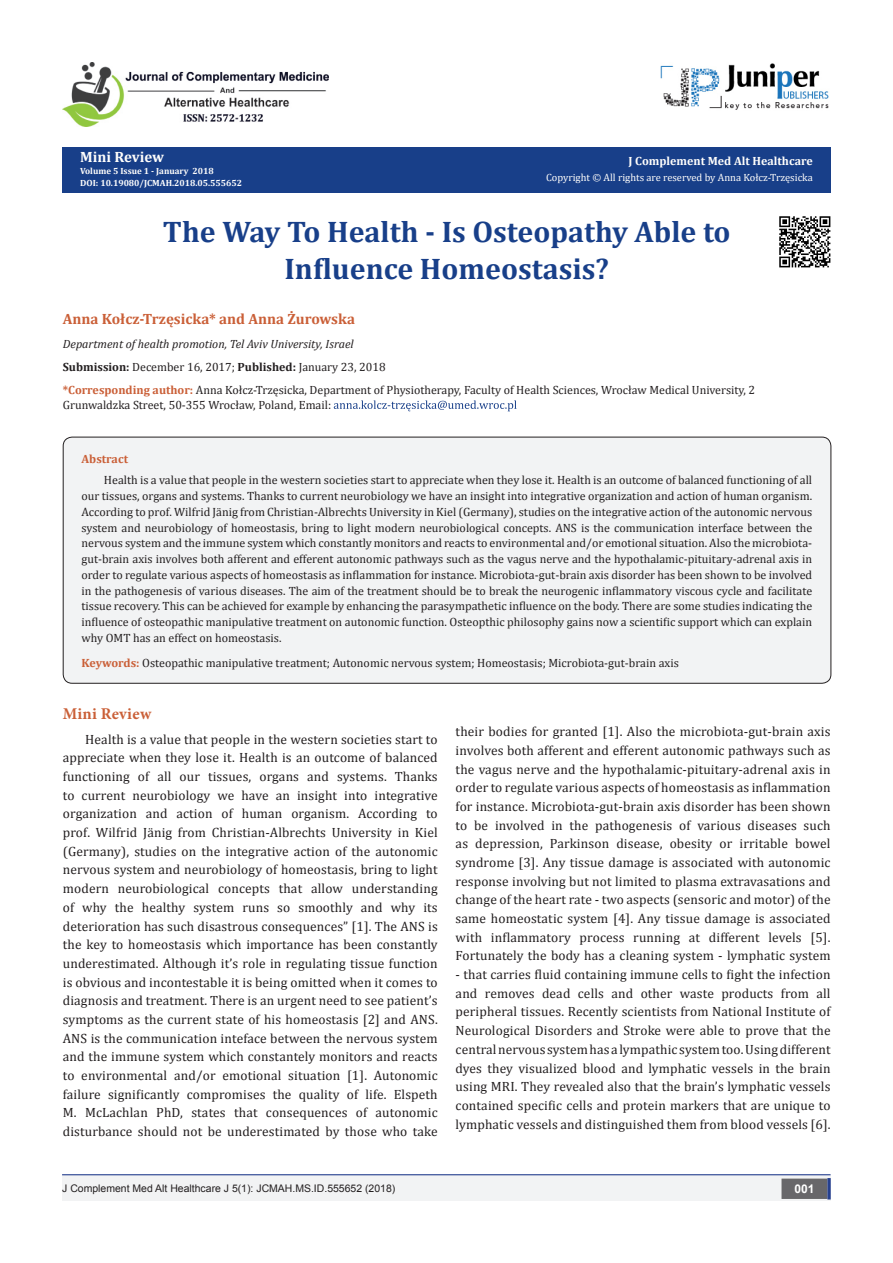
<style>
.page{position:relative;width:893px;height:1263px;background:#fff}
.page>*{position:absolute;margin:0;border:0;box-sizing:border-box;transform-origin:0 0}
.t1{font:700 29.85px "Cambria";color:#183f89}
.t2{font:700 16.5px "Minion Pro";letter-spacing:.015em;color:#ca5f37}
.t3{font:700 15px "Cambria";color:#ca5f37}
.t4{font:700 15px "Cambria";color:#fffefc}
.t5{font:13.5px/18.8px "Cambria";letter-spacing:.01em;color:#231f20;text-align:justify}
.t6{font:12px/15.8px "Cambria";color:#231f20}
.t7{font:italic 12px "Cambria";color:#231f20}
.t8{font:700 12px "Cambria";color:#fffefc}
.t9{font:700 12px "Cambria";color:#ca5f37}
.t10{font:700 12px "Arial";color:#fff}
.t11{font:10.5px "Arial";color:#231f20}
.t12{font:10.5px "Cambria";color:#fffefc}
.t13{font:700 9px "Cambria";color:#fff}
.t14{font:700 9px "Cambria";color:#fffefc}
.s1{color:#fffefc}
.s2{font-weight:700}
.s3{font-weight:700;color:#ca5f37}
</style>
<div class="page">
<div style="left:62px;top:147px;width:769px;height:45px;background:#183f89"></div>
<svg style="left:334px;top:400px;width:183px;height:11px"></svg>
<div style="left:62px;top:1175px;width:441px;height:26px;background:#f2f3f4"></div>
<div style="left:503px;top:1175px;width:328px;height:26px;background:#f2f3f4"></div>
<div style="left:782px;top:1179px;width:45px;height:19px;background:#68676a"></div>
<div style="left:781px;top:1178px;width:46px;height:21px;border:2px solid #68676a"></div>
<svg style="left:827px;top:1178px;width:4px;height:21px"></svg>
<img style="left:661px;top:63px;width:168px;height:47px">
<hr style="left:62px;top:1174px;width:768px;height:1px;background:#253f8e">
<img style="left:62px;top:62px;width:266px;height:65px">
<div style="left:63px;top:437px;width:768px;height:246px;background:#f2f3f4;border-radius:9px"></div>
<div style="left:63px;top:437px;width:768px;height:247px;border:1px solid #231f20;border-radius:9px"></div>
<img style="left:779px;top:216px;width:52px;height:52px">
<p class="t4" style="left:80px;top:146px;width:85px">Mini Review</p>
<p class="t14" style="left:80px;top:165px;width:135px">Volume 5 Issue 1 - January 2018</p>
<p class="t13" style="left:80px;top:177px;width:163px"><span class="s1">DOI:</span> 10.19080/JCMAH.2018.05.555652</p>
<p class="t8" style="left:628px;top:153px;width:186px">J Complement Med Alt Healthcare</p>
<p class="t12" style="left:546px;top:171px;width:268px">Copyright © All rights are reserved by Anna Kołcz-Trzęsicka</p>
<p class="t1" style="left:163px;top:211px;width:569px">The Way To Health - Is Osteopathy Able to</p>
<p class="t1" style="left:284px;top:248px;width:326px">Influence Homeostasis?</p>
<p class="t3" style="left:63px;top:309px;width:294px">Anna Kołcz-Trzęsicka* and Anna Żurowska</p>
<p class="t7" style="left:63px;top:335px;width:292px">Department of health promotion, Tel Aviv University, Israel</p>
<p class="t6" style="left:63px;top:359px;width:324px"><span class="s2">Submission:</span> December 16, 2017; <span class="s2">Published:</span> January 23, 2018</p>
<p class="t6" style="left:63px;top:383px;width:694px;line-height:14.4px"><span class="s3">*Corresponding author:</span> Anna Kołcz-Trzęsicka, Department of Physiotherapy, Faculty of Health Sciences, Wrocław Medical University, 2<br>Grunwaldzka Street, 50-355 Wrocław, Poland, Email:</p>
<p class="t9" style="left:82px;top:450px;width:48px">Abstract</p>
<p class="t6" style="left:81px;top:472px;width:732px;text-align:justify;text-indent:22px">Health is a value that people in the western societies start to appreciate when they lose it. Health is an outcome of balanced functioning of all our tissues, organs and systems. Thanks to current neurobiology we have an insight into integrative organization and action of human organism.<br>According to prof. Wilfrid Jänig from Christian-Albrechts University in Kiel (Germany), studies on the integrative action of the autonomic nervous system and neurobiology of homeostasis, bring to light modern neurobiological concepts. ANS is the communication interface between the nervous system and the immune system which constantly monitors and reacts to environmental and/or emotional situation. Also the microbiota&shy;gut-brain axis involves both afferent and efferent autonomic pathways such as the vagus nerve and the hypothalamic-pituitary-adrenal axis in order to regulate various aspects of homeostasis as inflammation for instance. Microbiota-gut-brain axis disorder has been shown to be involved in the pathogenesis of various diseases. The aim of the treatment should be to break the neurogenic inflammatory viscous cycle and facilitate tissue recovery. This can be achieved for example by enhancing the parasympathetic influence on the body. There are some studies indicating the influence of osteopathic manipulative treatment on autonomic function. Osteopthic philosophy gains now a scientific support which can explain why OMT has an effect on homeostasis.</p>
<p class="t6" style="left:82px;top:654px;width:599px"><span class="s3">Keywords:</span> Osteopathic manipulative treatment; Autonomic nervous system; Homeostasis; Microbiota-gut-brain axis</p>
<p class="t2" style="left:63px;top:702px;width:90px">Mini Review</p>
<p class="t5" style="left:63px;top:730px;width:376px;text-indent:22px">Health is a value that people in the western societies start to appreciate when they lose it. Health is an outcome of balanced functioning of all our tissues, organs and systems. Thanks to current neurobiology we have an insight into integrative organization and action of human organism. According to prof. Wilfrid Jänig from Christian-Albrechts University in Kiel (Germany), studies on the integrative action of the autonomic nervous system and neurobiology of homeostasis, bring to light modern neurobiological concepts that allow understanding of why the healthy system runs so smoothly and why its deterioration has such disastrous consequences” [1]. The ANS is the key to homeostasis which importance has been constantly underestimated. Although it’s role in regulating tissue function is obvious and incontestable it is being omitted when it comes to diagnosis and treatment. There is an urgent need to see patient’s symptoms as the current state of his homeostasis [2] and ANS.<br>ANS is the communication inteface between the nervous system and the immune system which constantely monitors and reacts to environmental and/or emotional situation [1]. Autonomic failure significantly compromises the quality of life. Elspeth M. McLachlan PhD, states that consequences of autonomic disturbance should not be underestimated by those who take</p>
<p class="t5" style="left:456px;top:722px;width:376px">their bodies for granted [1]. Also the microbiota-gut-brain axis involves both afferent and efferent autonomic pathways such as the vagus nerve and the hypothalamic-pituitary-adrenal axis in order to regulate various aspects of homeostasis as inflammation for instance. Microbiota-gut-brain axis disorder has been shown to be involved in the pathogenesis of various diseases such as depression, Parkinson disease, obesity or irritable bowel syndrome [3]. Any tissue damage is associated with autonomic response involving but not limited to plasma extravasations and change of the heart rate - two aspects (sensoric and motor) of the same homeostatic system [4]. Any tissue damage is associated with inflammatory process running at different levels [5].<br>Fortunately the body has a cleaning system - lymphatic system</p>
<p class="t5" style="left:456px;top:965px;width:376px">- that carries fluid containing immune cells to fight the infection and removes dead cells and other waste products from all peripheral tissues. Recently scientists from National Institute of Neurological Disorders and Stroke were able to prove that the central nervous system has a lympathic system too. Using different dyes they visualized blood and lymphatic vessels in the brain using MRI. They revealed also that the brain’s lymphatic vessels contained specific cells and protein markers that are unique to lymphatic vessels and distinguished them from blood vessels [6].</p>
<p class="t11" style="left:62px;top:1181px;width:335px">J Complement Med Alt Healthcare J 5(1): JCMAH.MS.ID.555652 (2018)</p>
<p class="t10" style="left:794px;top:1181px;width:22px">001</p>
</div>
